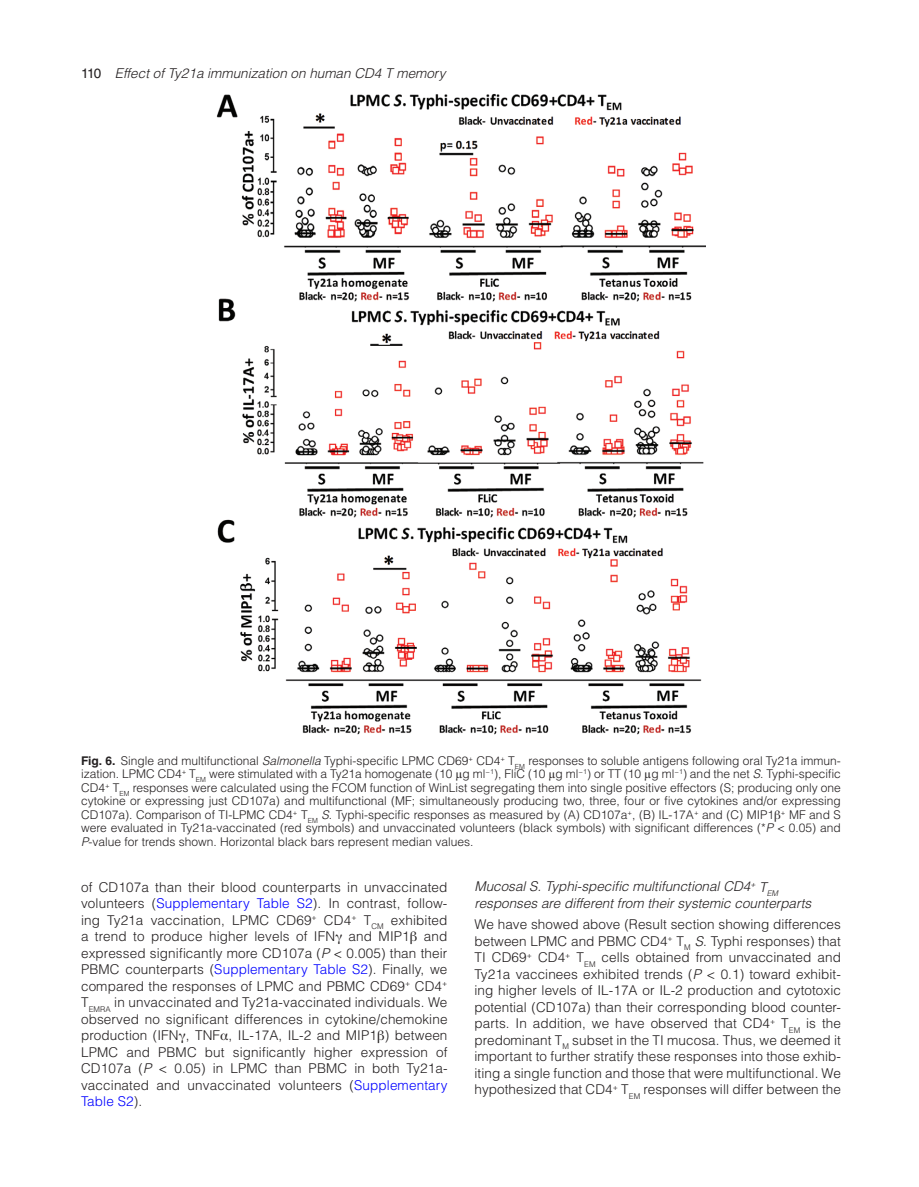
<style>
.page{position:relative;width:919px;height:1187px;background:#fff}
.page>*{position:absolute;margin:0;border:0;box-sizing:border-box;transform-origin:0 0}
.t1{font:300 13.5px/16.5px "Helvetica LT Std";letter-spacing:.005em;color:#231f20;text-align:justify}
.t2{font:italic 300 13.5px/16.5px "Helvetica LT Std";color:#231f20}
.t3{font:300 12px/13.5px "Helvetica LT Std";color:#231f20;text-align:justify}
.s1{font-weight:400;font-style:normal}
.s2{font-weight:700}
.s3{font-style:italic}
.s4{font-family:"Gandhari Unicode";font-weight:400}
.s5{color:#00f}
</style>
<div class="page">
<img style="left:217px;top:94px;width:488px;height:640px">
<p class="t2" style="left:81px;top:65px;width:366px"><span class="s1">110</span> Effect of Ty21a immunization on human CD4 T memory</p>
<p class="t3" style="left:81px;top:753px;width:761px"><span class="s2">Fig. 6.</span> Single and multifunctional <span class="s3">Salmonella</span> Typhi-specific LPMC CD69<sup>+</sup> CD4<sup>+</sup> T<sub>EM</sub> responses to soluble antigens following oral Ty21a immun&shy;ization. LPMC CD4<sup>+</sup> T<sub>EM</sub> were stimulated with a Ty21a homogenate (10 <span class="s4">μ</span>g ml<sup>−1</sup>), FliC (10 <span class="s4">μ</span>g ml<sup>−1</sup>) or TT (10 <span class="s4">μ</span>g ml<sup>−1</sup>) and the net <span class="s3">S</span>. Typhi-specific CD4<sup>+</sup> T<sub>EM</sub> responses were calculated using the FCOM function of WinList segregating them into single positive effectors (S; producing only one cytokine or expressing just CD107a) and multifunctional (MF; simultaneously producing two, three, four or five cytokines and/or expressing CD107a). Comparison of TI-LPMC CD4<sup>+</sup> T<sub>EM</sub> <span class="s3">S</span>. Typhi-specific responses as measured by (A) CD107a<sup>+</sup>, (B) IL-17A<sup>+</sup> and (C) MIP1<span class="s4">β</span><sup>+</sup> MF and S were evaluated in Ty21a-vaccinated (red symbols) and unvaccinated volunteers (black symbols) with significant differences (*<span class="s3">P</span> &lt; 0.05) and <span class="s3">P</span>-value for trends shown. Horizontal black bars represent median values.</p>
<p class="t1" style="left:81px;top:878px;width:368px">of CD107a than their blood counterparts in unvaccinated volunteers (<span class="s5">Supplementary Table S2</span>). In contrast, follow&shy;ing Ty21a vaccination, LPMC CD69<sup>+</sup> CD4<sup>+</sup> T<sub>CM</sub> exhibited a trend to produce higher levels of IFN<span class="s4">γ</span> and MIP1<span class="s4">β</span> and expressed significantly more CD107a (<span class="s3">P</span> &lt; 0.005) than their PBMC counterparts (<span class="s5">Supplementary Table S2</span>). Finally, we compared the responses of LPMC and PBMC CD69<sup>+</sup> CD4<sup>+ </sup>T<sub>EMRA</sub> in unvaccinated and Ty21a-vaccinated individuals. We observed no significant differences in cytokine/chemokine production (IFN<span class="s4">γ</span>, TNF<span class="s4">α</span>, IL-17A, IL-2 and MIP1<span class="s4">β</span>) between LPMC and PBMC but significantly higher expression of CD107a (<span class="s3">P</span> &lt; 0.05) in LPMC than PBMC in both Ty21a&shy;vaccinated and unvaccinated volunteers (<span class="s5">Supplementary Table S2</span>).</p>
<p class="t2" style="left:474px;top:878px;width:338px">Mucosal S. Typhi-specific multifunctional CD4<sup>+</sup> T<sub>EM </sub>responses are different from their systemic counterparts</p>
<p class="t1" style="left:474px;top:915px;width:368px">We have showed above (Result section showing differences between LPMC and PBMC CD4<sup>+</sup> T<sub>M</sub> <span class="s3">S</span>. Typhi responses) that TI CD69<sup>+</sup> CD4<sup>+</sup> T<sub>EM</sub> cells obtained from unvaccinated and Ty21a vaccinees exhibited trends (<span class="s3">P</span> &lt; 0.1) toward exhibit&shy;ing higher levels of IL-17A or IL-2 production and cytotoxic potential (CD107a) than their corresponding blood counter&shy;parts. In addition, we have observed that CD4<sup>+</sup> T<sub>EM</sub> is the predominant T<sub>M</sub> subset in the TI mucosa. Thus, we deemed it important to further stratify these responses into those exhib&shy;iting a single function and those that were multifunctional. We hypothesized that CD4<sup>+</sup> T<sub>EM</sub> responses will differ between the</p>
</div>
